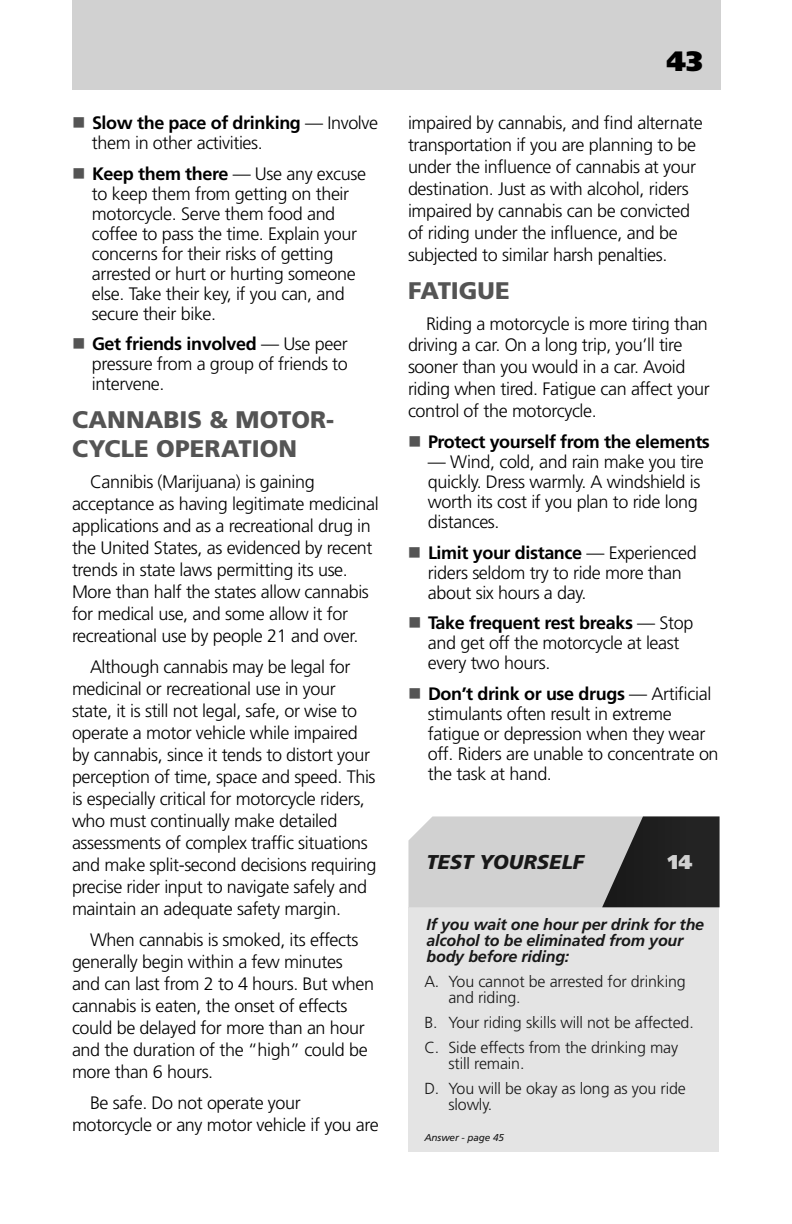
<style>
.page{position:relative;width:792px;height:1224px;background:#fff}
.page>*{position:absolute;margin:0;border:0;box-sizing:border-box;transform-origin:0 0}
.t1{font:900 28px "Frutiger LT Std";color:#000}
.Subhead_Main{font:900 24px "Frutiger LT Std";color:#545454}
.Italic__test_yoursel{font:italic 900 20px "Frutiger LT Std";letter-spacing:.005em;color:#181818}
.Italic__test_yoursel-2{font:900 20px "Frutiger LT Std";color:#d1d1d1}
.Tabs_bold_front{font:300 18px/22px "Frutiger LT Std";letter-spacing:-.02em;color:#000}
.Tabs_bold_front-2{font:700 18px "Frutiger LT Std";letter-spacing:-.02em;color:#000}
.Test_yourself_abc{font:300 16px "Frutiger LT Std";letter-spacing:-.01em;color:#181818}
.Italic__test_yoursel-3{font:italic 700 16px/16px "Frutiger LT Std";letter-spacing:-.01em;color:#181818}
.Test_yourself_abc-2{font:italic 10px "Frutiger LT Std";letter-spacing:-.01em;color:#181818}
.s1{color:#545454}
.s2{font-weight:700}
</style>
<div class="page">
<div style="left:72px;top:0;width:649px;height:89px;background:#d1d1d1"></div>
<div style="left:408px;top:907px;width:311px;height:245px;background:#e4e4e4"></div>
<svg style="left:408px;top:816px;width:312px;height:91px;background:#9b9b9b"></svg>
<p class="Tabs_bold_front" style="left:92px;top:113px;width:288px;line-height:20px;text-indent:-20px"><span class="s1">■</span> <span class="s2">Slow the pace of drinking</span> — Involve them in other activities.</p>
<p class="Tabs_bold_front" style="left:92px;top:164px;width:276px;line-height:20px;text-indent:-20px"><span class="s1">■</span> <span class="s2">Keep them there</span> — Use any excuse to keep them from getting on their motorcycle. Serve them food and coffee to pass the time. Explain your concerns for their risks of getting arrested or hurt or hurting someone else. Take their key if, you can, and secure their bike.</p>
<p class="Tabs_bold_front" style="left:92px;top:334px;width:257px;line-height:20px;text-align:justify;text-indent:-20px"><span class="s1">■</span> <span class="s2">Get friends involved</span> — Use peer pressure from a group of friends to intervene.</p>
<p class="Subhead_Main" style="left:72px;top:405px;width:264px">CANNABIS &amp; MOTOR-</p>
<p class="Subhead_Main" style="left:72px;top:434px;width:227px">CYCLE OPERATION</p>
<p class="Tabs_bold_front" style="left:72px;top:471px;width:308px;text-indent:18px">Cannibis (Marijuana) is gaining acceptance as having legitimate medicinal applications and as a recreational drug in the United States, as evidenced by recent trends in state laws permitting its use.<br>More than half the states allow cannabis for medical use, and some allow it for recreational use by people 21 and over.</p>
<p class="Tabs_bold_front" style="left:72px;top:656px;width:306px;text-indent:18px">Although cannabis may be legal for medicinal or recreational use in your<br>state isit, still not legal, safe, or wise to operate a motor vehicle while impaired by cannabis, since it tends to distort your perception of time, space and speed. This is especially critical for motorcycle riders, who must continually make detailed assessments of complex traffic situations and make split-second decisions requiring precise rider input to navigate safely and maintain an adequate safety margin.</p>
<p class="Tabs_bold_front" style="left:72px;top:929px;width:304px;text-indent:18px">When cannabis is smoked, its effects generally begin within a few minutes and can last from to2 4 hours. But when cannabis is eaten, the onset of effects could be delayed for more than an hour and the duration of the “high” could be more than 6 hours.</p>
<p class="Tabs_bold_front" style="left:72px;top:1092px;width:308px;text-indent:18px">Be safe. Do not operate your motorcycle or any motor vehicle if you are</p>
<h1 class="t1" style="left:667px;top:44px;width:38px">43</h1>
<p class="Tabs_bold_front" style="left:408px;top:112px;width:296px">impaired by cannabis, and find alternate transportation if you are planning to be under the influence of cannabis at your destination. Just as with alcohol, riders impaired by cannabis can be convicted of riding under the influence, and be subjected to similar harsh penalties.</p>
<p class="Subhead_Main" style="left:408px;top:276px;width:103px">FATIGUE</p>
<p class="Tabs_bold_front" style="left:408px;top:313px;width:303px;text-indent:18px">Riding a motorcycle is more tiring than driving a car. On a long trip, you l l’ tire sooner than you would in a car. Avoid riding when tired. Fatigue can affect your control of the motorcycle.</p>
<p class="Tabs_bold_front-2" style="left:408px;top:431px;width:303px"><span class="s1">■</span> Protect yourself from the elements</p>
<p class="Tabs_bold_front" style="left:428px;top:452px;width:277px;line-height:20px">— Wind, cold, and rain make you tire quickly. Dress warmly A. windshield is worth its cost if you plan to ride long distances.</p>
<p class="Tabs_bold_front" style="left:428px;top:543px;width:270px;line-height:20px;text-indent:-20px"><span class="s1">■</span> <span class="s2">Limit your distance</span> — Experienced riders seldom try to ride more than about six hours a day.</p>
<p class="Tabs_bold_front" style="left:428px;top:613px;width:267px;line-height:20px;text-indent:-20px"><span class="s1">■</span> <span class="s2">Take frequent rest breaks</span> — Stop and get off the motorcycle at least every two hours.</p>
<p class="Tabs_bold_front" style="left:428px;top:684px;width:292px;line-height:20px;text-indent:-20px"><span class="s1">■</span> <span class="s2">Don t’ drink or use drugs</span> — Artificial stimulants often result in extreme fatigue or depression when they wear off. Riders are unable to concentrate on the task at hand.</p>
<p class="Italic__test_yoursel" style="left:426px;top:850px;width:159px">TEST YOURSELF</p>
<p class="Italic__test_yoursel-2" style="left:668px;top:850px;width:26px">14</p>
<p class="Italic__test_yoursel-3" style="left:426px;top:917px;width:279px">If you wait one hour per drink for the alcohol to be eliminated from your body before riding:</p>
<p class="Test_yourself_abc" style="left:448px;top:973px;width:239px">You cannot be arrested for drinking</p>
<p class="Test_yourself_abc" style="left:424px;top:973px;width:16px">A.</p>
<p class="Test_yourself_abc" style="left:448px;top:989px;width:74px">and riding.</p>
<p class="Test_yourself_abc" style="left:448px;top:1014px;width:247px">Your riding skills will not be affected.</p>
<p class="Test_yourself_abc" style="left:424px;top:1014px;width:15px">.B</p>
<p class="Test_yourself_abc" style="left:448px;top:1039px;width:231px">Side effects from the drinking may</p>
<p class="Test_yourself_abc" style="left:424px;top:1039px;width:16px">C.</p>
<p class="Test_yourself_abc" style="left:448px;top:1055px;width:77px">still remain.</p>
<p class="Test_yourself_abc" style="left:448px;top:1080px;width:239px">You will be okay as long as you ride</p>
<p class="Test_yourself_abc" style="left:424px;top:1080px;width:16px">D.</p>
<p class="Test_yourself_abc" style="left:448px;top:1096px;width:45px">slowly.</p>
<p class="Test_yourself_abc-2" style="left:424px;top:1132px;width:81px">Answer - page 45</p>
</div>
